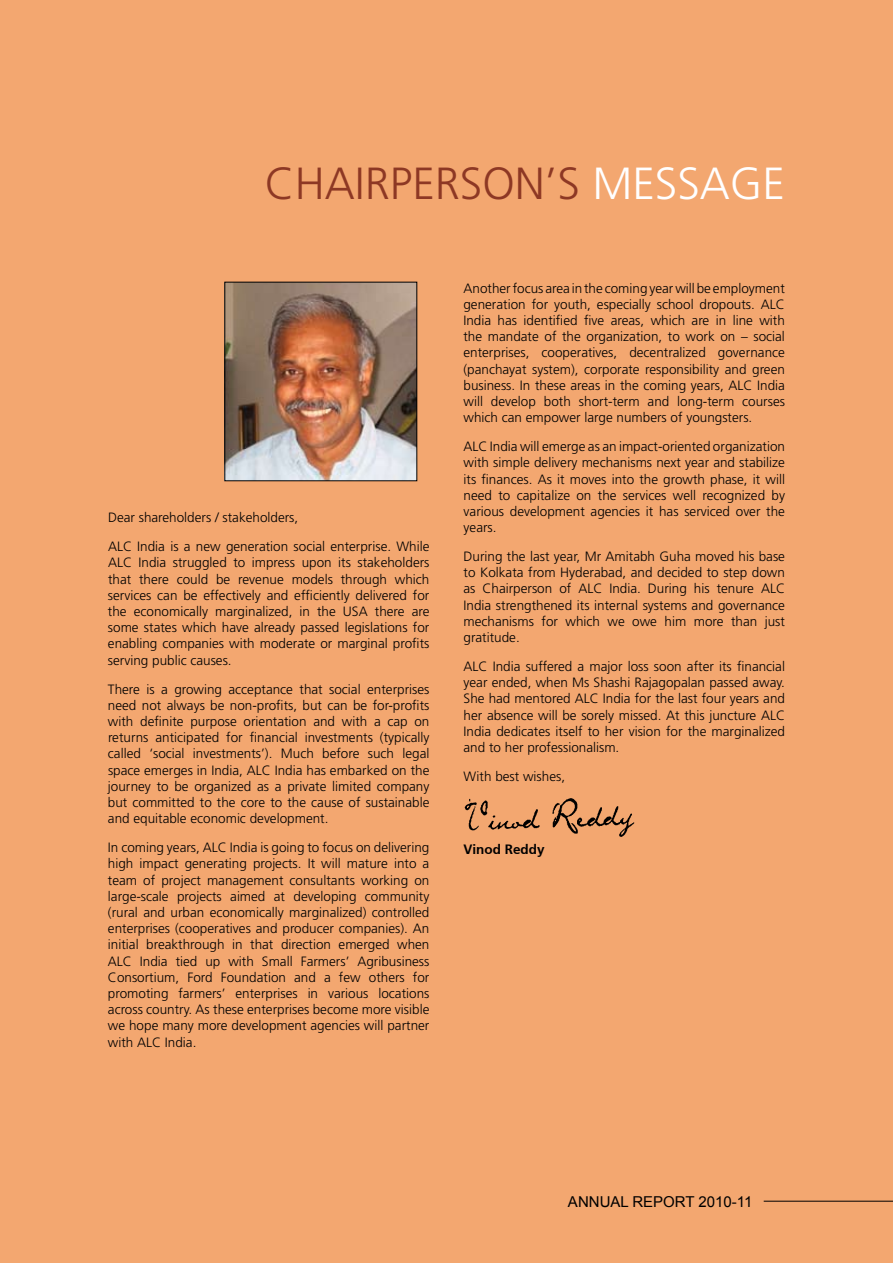
<style>
.page{position:relative;width:893px;height:1263px;background:#f3a770}
.page>*{position:absolute;margin:0;border:0;box-sizing:border-box;transform-origin:0 0}
.t1{font:300 45px "Frutiger";color:#8d3824}
.t2{font:300 45px "Frutiger";color:#fff}
.t3{font:15px "Arial";color:#000}
.t4{font:300 13.5px/16.2px "Frutiger";color:#000;text-align:justify}
.t5{font:700 13.5px "Frutiger";color:#000}
.s1{color:#8d3824}
</style>
<div class="page">
<img style="left:227px;top:284px;width:188px;height:195px">
<div style="left:225px;top:282px;width:192px;height:199px;border:1px solid #000"></div>
<img style="left:464px;top:798px;width:171px;height:39px">
<hr style="left:764px;top:1201px;width:129px;height:1px;background:#000">
<h1 class="t1" style="left:265px;top:158px;width:56px">Chairperson</h1>
<h1 class="t2" style="left:545px;top:158px;width:113px"><span class="s1">’s</span> Message</h1>
<p class="t4" style="left:108px;top:503px;width:323px;line-height:29px">Dear shareholders / stakeholders,<br>ALC India is a new generation social enterprise. While</p>
<p class="t4" style="left:108px;top:555px;width:323px">ALC India struggled to impress upon its stakeholders that there could be revenue models through which services can be effectively and efficiently delivered for the economically marginalized, in the USA there are some states which have already passed legislations for enabling companies with moderate or marginal profits serving public causes.</p>
<p class="t4" style="left:108px;top:681px;width:323px">There is a growing acceptance that social enterprises need not always be non-profits, but can be for-profits with definite purpose orientation and with a cap on returns anticipated for financial investments (typically called ‘social investments’). Much before such legal space emerges in India, ALC India has embarked on the journey to be organized as a private limited company but committed to the core to the cause of sustainable and equitable economic development.</p>
<p class="t4" style="left:108px;top:839px;width:323px">In coming years, ALC India is going to focus on delivering high impact generating projects. It will mature into a team of project management consultants working on large-scale projects aimed at developing community (rural and urban economically marginalized) controlled enterprises (cooperatives and producer companies). An initial breakthrough in that direction emerged when ALC India tied up with Small Farmers’ Agribusiness Consortium, Ford Foundation and a few others for promoting farmers’ enterprises in various locations across country. As these enterprises become more visible we hope many more development agencies will partner with ALC India.</p>
<p class="t4" style="left:463px;top:280px;width:323px">Anotherfocus area in the coming yearwill be employment generation for youth, especially school dropouts. ALC India has identified five areas, which are in line with the mandate of the organization, to work on – social enterprises, cooperatives, decentralized governance (panchayat system), corporate responsibility and green business. In these areas in the coming years, ALC India will develop both short-term and long-term courses which can empower large numbers of youngsters.</p>
<p class="t4" style="left:463px;top:438px;width:323px">ALC India will emerge as an impact-oriented organization with simple delivery mechanisms next year and stabilize its finances. As it moves into the growth phase, it will need to capitalize on the services well recognized by various development agencies it has serviced over the years.</p>
<p class="t4" style="left:463px;top:548px;width:323px">During the last year, Mr Amitabh Guha moved his base to Kolkata from Hyderabad, and decided to step down as Chairperson of ALC India. During his tenure ALC India strengthened its internal systems and governance mechanisms for which we owe him more than just gratitude.</p>
<p class="t4" style="left:464px;top:658px;width:323px">ALC India suffered a major loss soon after its financial year ended, when Ms Shashi Rajagopalan passed away.<br>She had mentored ALC India for the last four years and her absence will be sorely missed. At this juncture ALC India dedicates itself to her vision for the marginalized and to her professionalism.</p>
<p class="t4" style="left:464px;top:768px;width:103px">With best wishes,</p>
<p class="t5" style="left:463px;top:841px;width:83px">Vinod Reddy</p>
<p class="t3" style="left:568px;top:1191px;width:186px">ANNUAL REPORT 2010-11</p>
</div>
